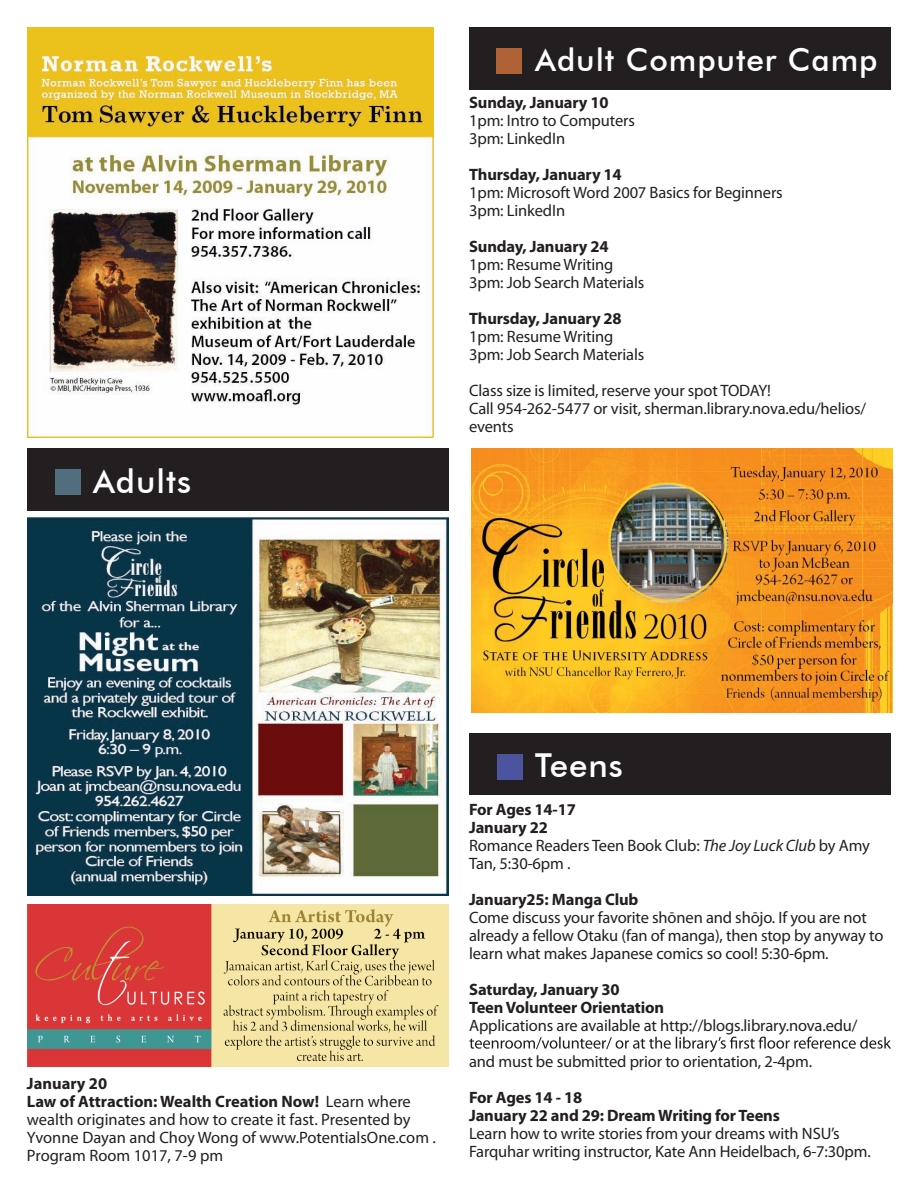
<style>
.page{position:relative;width:918px;height:1188px;background:#fff}
.page>*{position:absolute;margin:0;border:0;box-sizing:border-box;transform-origin:0 0}
.t1{font:500 33px "Futura BT";letter-spacing:.03em;color:#fff}
.t2{font:500 31.5px "Futura BT";letter-spacing:.03em;color:#fff}
.t3{font:16.5px/18px "Myriad Pro";letter-spacing:-.01em;color:#231f20}
.s1{font-weight:700}
.s2{font-style:italic}
</style>
<div class="page">
<div style="left:469px;top:27px;width:422px;height:62px;background:#231f20"></div>
<div style="left:496px;top:48px;width:26px;height:25px;background:#af6235"></div>
<div style="left:27px;top:448px;width:422px;height:62px;background:#231f20"></div>
<div style="left:56px;top:469px;width:25px;height:26px;background:#506e7e"></div>
<div style="left:469px;top:733px;width:422px;height:62px;background:#231f20"></div>
<div style="left:498px;top:754px;width:25px;height:26px;background:#4c549f"></div>
<svg style="left:469px;top:1037px;width:422px;height:15px"></svg>
<img style="left:27px;top:27px;width:407px;height:410px">
<img style="left:27px;top:518px;width:422px;height:378px">
<img style="left:471px;top:448px;width:422px;height:264px">
<img style="left:27px;top:904px;width:422px;height:162px">
<p class="t1" style="left:93px;top:461px;width:99px">Adults</p>
<p class="t2" style="left:535px;top:41px;width:344px">Adult Computer Camp</p>
<p class="t3" style="left:469px;top:94px;width:167px"><span class="s1">Sunday, January 10<br></span>1pm: Intro to Computers<br>3pm: LinkedIn</p>
<p class="t3" style="left:469px;top:166px;width:315px"><span class="s1">Thursday, January 14<br></span>1pm: Microsoft Word 2007 Basics for Beginners<br>3pm: LinkedIn</p>
<p class="t3" style="left:469px;top:238px;width:177px"><span class="s1">Sunday, January 24<br></span>1pm: Resume Writing<br>3pm: Job Search Materials</p>
<p class="t3" style="left:469px;top:310px;width:177px"><span class="s1">Thursday, January 28<br></span>1pm: Resume Writing<br>3pm: Job Search Materials</p>
<p class="t3" style="left:469px;top:382px;width:398px">Class size is limited, reserve your spot TODAY!<br>Call 954-262-5477 or visit, sherman.library.nova.edu/helios/ events</p>
<p class="t3" style="left:27px;top:1074px;width:411px"><span class="s1">January 20<br>Law of Attraction: Wealth Creation Now!</span> Learn where wealth originates and how to create it fast. Presented by Yvonne Dayan and Choy Wong of www.PotentialsOne.com .<br>Program Room 1017, 7-9 pm</p>
<p class="t1" style="left:535px;top:746px;width:89px">Teens</p>
<p class="t3" style="left:469px;top:800px;width:402px"><span class="s1">For Ages 14-17<br>January 22<br></span>Romance Readers Teen Book Club: <span class="s2">The Joy Luck Club</span> by Amy<br>Tan, 5:30-6pm .</p>
<p class="t3" style="left:469px;top:890px;width:416px"><span class="s1">January25: Manga Club<br></span>Come discuss your favorite shōnen and shōjo. If you are not already a fellow Otaku (fan of manga), then stop by anyway to learn what makes Japanese comics so cool! 5:30-6pm.</p>
<p class="t3" style="left:469px;top:980px;width:390px"><span class="s1">Saturday, January 30<br>Teen Volunteer Orientation<br></span>Applications are available at http://blogs.library.nova.edu/</p>
<p class="t3" style="left:469px;top:1043px;width:345px;line-height:36px">and must be submitted prior to orientation, 2-4pm.<br><span class="s1">For Ages 14 - 18</span></p>
<p class="t3" style="left:469px;top:1106px;width:403px"><span class="s1">January 22 and 29: Dream Writing for Teens<br></span>Learn how to write stories from your dreams with NSU’s<br>Farquhar writing instructor, Kate Ann Heidelbach, 6-7:30pm.</p>
</div>
